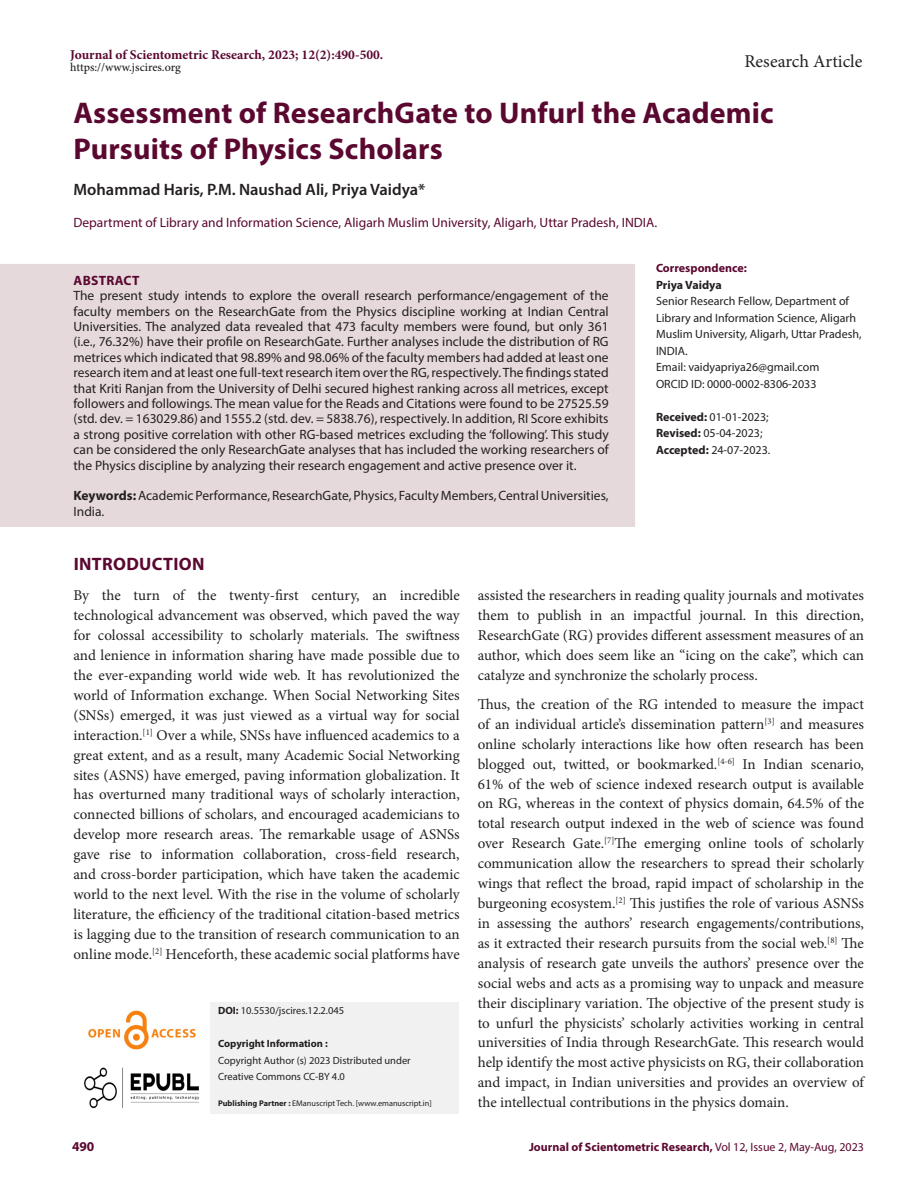
<style>
.page{position:relative;width:918px;height:1188px;background:#fff}
.page>*{position:absolute;margin:0;border:0;box-sizing:border-box;transform-origin:0 0}
.Art_Title{font:700 30px/36.5px "Myriad Pro";letter-spacing:.005em;color:#5b0830}
.t1{font:18px "Minion Pro";color:#231f20}
.Intro_head{font:700 18px "Myriad Pro";letter-spacing:.02em;color:#5b0830}
.Author_Names{font:600 16.5px "Myriad Pro";color:#231f20}
.Body_text__FO{font:15px/20px "Minion Pro";color:#231f20;text-align:justify}
.Body_text{font:15px/20px "Minion Pro";color:#231f20;text-align:justify}
.Abstract_TXT{font:13.5px/15.5px "Myriad Pro";color:#231f20;text-align:justify}
.Author_Affiliations{font:13.5px "Myriad Pro";color:#5b0830}
.KY{font:13.5px/15.5px "Myriad Pro";color:#231f20}
.t2{font:700 13.5px "Minion Pro";color:#5b0830}
.ABS_Heading{font:700 13.5px "Myriad Pro";letter-spacing:.02em;color:#5b0830}
.Correspondence_AU_Af{font:12px/16.5px "Myriad Pro";color:#231f20}
.Correspondence_AU_Af-2{font:700 12px "Myriad Pro";color:#5b0830}
.Journal_Dates{font:12px/16.5px "Myriad Pro";color:#231f20}
.t3{font:500 12px "Minion Pro";color:#231f20}
.Correspondence_AU_Af-3{font:700 12px "Myriad Pro";color:#231f20}
.t4{font:10.5px/16.5px "Myriad Pro";color:#231f20}
.t5{font:700 10.5px "Myriad Pro";color:#231f20}
.t6{font:8.25px "Myriad Pro";color:#231f20}
.s1{font-weight:700}
.s2{font-weight:400}
</style>
<div class="page">
<div style="left:211px;top:1003px;width:248px;height:111px;background:#f1f1f1"></div>
<img style="left:88px;top:1010px;width:108px;height:40px">
<img style="left:84px;top:1067px;width:115px;height:42px">
<div style="left:0;top:264px;width:635px;height:263px;background:#e5d9db"></div>
<p class="t2" style="left:70px;top:45px;width:315px">Journal of Scientometric Research, 2023; 12(2):490-500.</p>
<p class="t3" style="left:70px;top:59px;width:112px">https://www.jscires.org</p>
<p class="t1" style="left:744px;top:49px;width:120px">Research Article</p>
<p class="Art_Title" style="left:74px;top:94px;width:702px">Assessment of ResearchGate to Unfurl the Academic<br>Pursuits of Physics Scholars</p>
<p class="Author_Names" style="left:74px;top:179px;width:354px">Mohammad Haris, P.M. Naushad Ali, Priya Vaidya*</p>
<p class="Author_Affiliations" style="left:74px;top:214px;width:585px">Department of Library and Information Science, Aligarh Muslim University, Aligarh, Uttar Pradesh, INDIA.</p>
<p class="ABS_Heading" style="left:74px;top:271px;width:67px">ABSTRACT</p>
<p class="Abstract_TXT" style="left:74px;top:288px;width:537px">The present study intends to explore the overall research performance/engagement of the faculty members on the ResearchGate from the Physics discipline working at Indian Central Universities. The analyzed data revealed that 473 faculty members were found, but only 361 (i.e., 76.32%) have their profile on ResearchGate. Further analyses include the distribution of RG metrices which indicated that 98.89% and 98.06% of the faculty members had added at least one research item and at least one full-text research item over the RG, respectively. The findings stated that Kriti Ranjan from the University of Delhi secured highest ranking across all metrices, except followers and followings. The mean value for the Reads and Citations were found to be 27525.59 (std. dev. = 163029.86) and 1555.2 (std. dev. = 5838.76), respectively. In addition, RI Score exhibits a strong positive correlation with other RG-based metrices excluding the ‘following’. This study can be considered the only ResearchGate analyses that has included the working researchers of the Physics discipline by analyzing their research engagement and active presence over it.</p>
<p class="KY" style="left:74px;top:488px;width:537px"><span class="s1">Keywords:</span> Academic Performance, ResearchGate, Physics, Faculty Members, Central Universities,<br>India.</p>
<p class="Correspondence_AU_Af-2" style="left:656px;top:260px;width:92px">Correspondence:</p>
<p class="Correspondence_AU_Af-3" style="left:656px;top:277px;width:67px">Priya Vaidya</p>
<p class="Correspondence_AU_Af" style="left:656px;top:293px;width:207px">Senior Research Fellow, Department of Library and Information Science, Aligarh Muslim University, Aligarh, Uttar Pradesh, INDIA.</p>
<p class="Correspondence_AU_Af" style="left:656px;top:359px;width:165px">Email: vaidyapriya26@gmail.com</p>
<p class="Correspondence_AU_Af" style="left:656px;top:375px;width:162px">ORCID ID: 0000-0002-8306-2033</p>
<p class="Journal_Dates" style="left:656px;top:408px;width:116px"><span class="s1">Received:</span> 01-01-2023;<br><span class="s1">Revised:</span> 05-04-2023;<br><span class="s1">Accepted:</span> 24-07-2023.</p>
<p class="Intro_head" style="left:74px;top:552px;width:132px">INTRODUCTION</p>
<p class="Body_text__FO" style="left:74px;top:586px;width:388px">By the turn of the twenty-first century, an incredible technological advancement was observed, which paved the way for colossal accessibility to scholarly materials. The swiftness and lenience in information sharing have made possible due to the ever-expanding world wide web. It has revolutionized the world of Information exchange. When Social Networking Sites (SNSs) emerged, it was just viewed as a virtual way for social interaction.<sup>[1]</sup> Over a while, SNSs have influenced academics to a great extent, and as a result, many Academic Social Networking sites (ASNS) have emerged, paving information globalization. It has overturned many traditional ways of scholarly interaction, connected billions of scholars, and encouraged academicians to develop more research areas. The remarkable usage of ASNSs gave rise to information collaboration, cross-field research, and cross-border participation, which have taken the academic world to the next level. With the rise in the volume of scholarly literature, the efficiency of the traditional citation-based metrics is lagging due to the transition of research communication to an online mode.<sup>[2]</sup> Henceforth, these academic social platforms have</p>
<p class="Body_text__FO" style="left:478px;top:586px;width:388px">assisted the researchers in reading quality journals and motivates them to publish in an impactful journal. In this direction, ResearchGate (RG) provides different assessment measures of an author, which does seem like an “icing on the cake”, which can catalyze and synchronize the scholarly process.</p>
<p class="Body_text" style="left:478px;top:694px;width:388px">Thus, the creation of the RG intended to measure the impact of an individual article’s dissemination pattern<sup>[3]</sup> and measures online scholarly interactions like how often research has been blogged out, twitted, or bookmarked.<sup>[4-6]</sup> In Indian scenario, 61% of the web of science indexed research output is available on RG, whereas in the context of physics domain, 64.5% of the total research output indexed in the web of science was found over Research Gate.<sup>[7]</sup>The emerging online tools of scholarly communication allow the researchers to spread their scholarly wings that reflect the broad, rapid impact of scholarship in the burgeoning ecosystem.<sup>[2]</sup> This justifies the role of various ASNSs in assessing the authors’ research engagements/contributions, as it extracted their research pursuits from the social web.<sup>[8]</sup> The analysis of research gate unveils the authors’ presence over the social webs and acts as a promising way to unpack and measure their disciplinary variation. The objective of the present study is to unfurl the physicists’ scholarly activities working in central universities of India through ResearchGate. This research would help identify the most active physicists on RG, their collaboration and impact, in Indian universities and provides an overview of the intellectual contributions in the physics domain.</p>
<p class="t4" style="left:218px;top:1002px;width:128px"><span class="s1">DOI:</span> 10.5530/jscires.12.2.045</p>
<p class="t5" style="left:218px;top:1037px;width:111px">Copyright Information :</p>
<p class="t4" style="left:218px;top:1052px;width:194px">Copyright Author (s) 2023 Distributed under<br>Creative Commons CC-BY 4.0</p>
<p class="t6" style="left:218px;top:1098px;width:215px"><span class="s1">Publishing Partner :</span> EManuscript Tech. [www.emanuscript.in]</p>
<p class="ABS_Heading" style="left:72px;top:1137px;width:24px">490</p>
<p class="Correspondence_AU_Af-2" style="left:529px;top:1139px;width:336px">Journal of Scientometric Research, <span class="s2">Vol 12, Issue 2, May-Aug, 2023</span></p>
</div>
